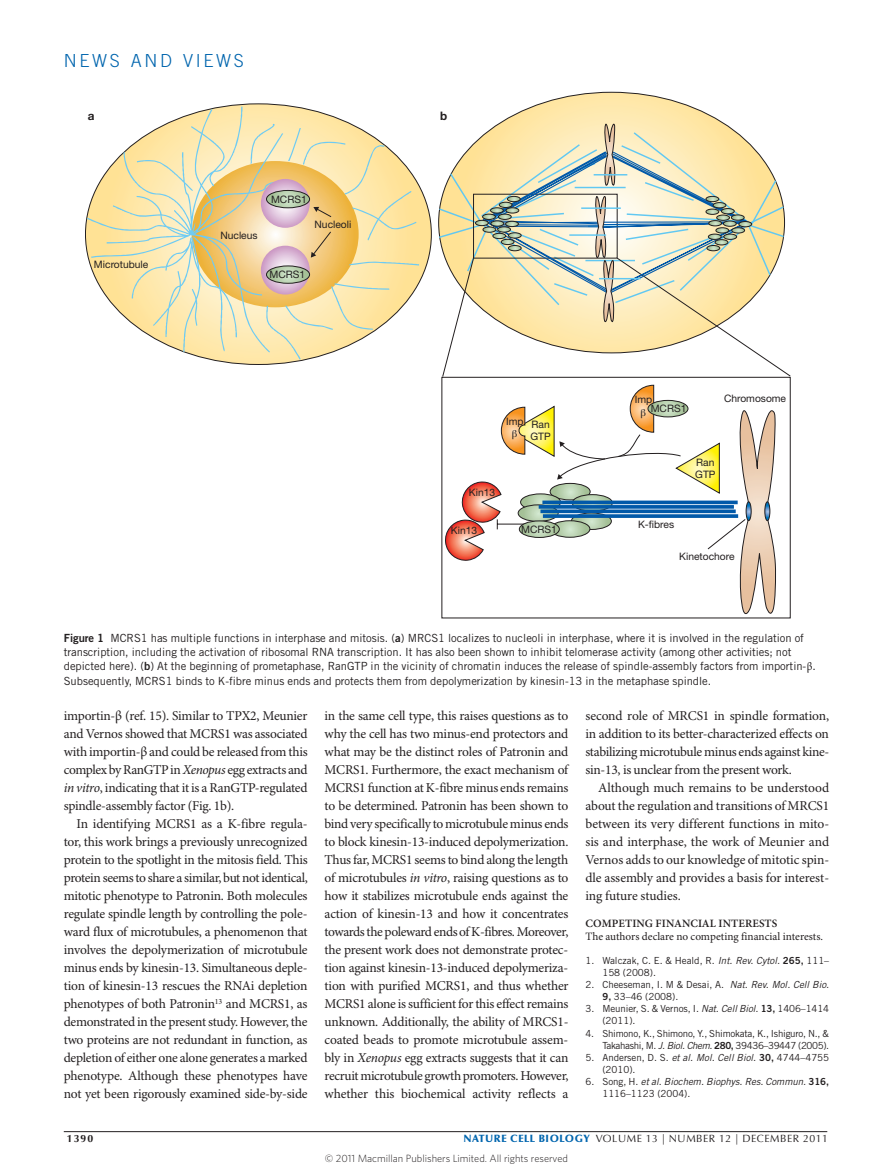
<style>
.page{position:relative;width:893px;height:1174px;background:#fff}
.page>*{position:absolute;margin:0;border:0;box-sizing:border-box;transform-origin:0 0}
.t1{font:300 18px "Trade Gothic LT Std";letter-spacing:.15em;color:#0165ae}
.Body_Text{font:13.5px/18px "Minion Pro";letter-spacing:-.015em;color:#231f20;text-align:justify}
.t2{font:700 11.7px "Helvetica Neue";color:#231f20}
.Figure_caption{font:11.25px/14.2px "Trade Gothic LT Std";letter-spacing:-.005em;color:#231f20}
.AcknowlBody_comp_int{font:11.25px "Minion Pro";color:#231f20}
.AcknowlTitle{font:600 11.25px "Minion Pro";letter-spacing:.01em;color:#231f20}
.t3{font:300 10.5px "Whitney";color:#231f20}
.t4{font:10.5px "Optima LT Std";letter-spacing:.05em;color:#231f20}
.t5{font:700 10.5px "Optima LT Std";color:#231f20}
.t6{font:10.2px/13.8px "Helvetica Neue";color:#231f20;text-align:right}
.RefNum{font:9.75px/12.1px "Trade Gothic LT Std";letter-spacing:-.01em;color:#231f20}
.RefNum-2{font:italic 9.75px/12.1px "Trade Gothic LT Std";letter-spacing:-.005em;color:#231f20}
.s1{font-family:"Trade Gothic LT Std Bd 2"}
.s2{font-family:"Minion Pro"}
.s3{font-style:italic}
.s4{font-style:normal}
.s5{font-family:"Trade Gothic LT Std Bd 2";font-style:normal}
.s6{font-weight:900;color:#0165ae}
</style>
<div class="page">
<hr style="left:64px;top:1131px;width:763px;height:1px;background:#231f20">
<svg style="left:498px;top:92px;width:226px;height:32px"></svg>
<svg style="left:85px;top:104px;width:346px;height:260px"></svg>
<svg style="left:87px;top:107px;width:196px;height:245px"></svg>
<svg style="left:132px;top:123px;width:287px;height:237px;background:#efddac"></svg>
<svg style="left:442px;top:124px;width:349px;height:253px"></svg>
<div style="left:706px;top:209px;width:13px;height:6px;border:1px solid #231f20;border-radius:50%"></div>
<hr style="left:569px;top:234px;width:37px;height:2px;background:#61c8f2">
<hr style="left:581px;top:207px;width:40px;height:2px;background:#61c8f2">
<hr style="left:594px;top:174px;width:33px;height:1px;background:#61c8f2">
<hr style="left:599px;top:278px;width:42px;height:1px;background:#61c8f2">
<svg style="left:444px;top:384px;width:347px;height:235px"></svg>
<h1 class="t1" style="left:64px;top:50px;width:182px">NEWS AND VIEWS</h1>
<p class="t2" style="left:88px;top:109px;width:8px">a</p>
<p class="t2" style="left:440px;top:109px;width:9px">b</p>
<p class="t6" style="left:94px;top:257px;width:56px">Microtubule</p>
<p class="t6" style="left:220px;top:228px;width:39px">Nucleus</p>
<p class="t6" style="left:271px;top:192px;width:37px">MCRS1</p>
<p class="t6" style="left:315px;top:217px;width:38px">Nucleoli</p>
<p class="t6" style="left:269px;top:267px;width:37px">MCRS1</p>
<p class="t6" style="left:506px;top:416px;width:46px">Imp Ran<br>GTP</p>
<p class="t6" style="left:469px;top:485px;width:28px">Kin13</p>
<p class="t6" style="left:451px;top:523px;width:28px">Kin13</p>
<p class="t6" style="left:521px;top:522px;width:37px">MCRS1</p>
<p class="t6" style="left:635px;top:392px;width:19px">Imp</p>
<p class="t6" style="left:651px;top:401px;width:37px">MCRS1</p>
<p class="t6" style="left:724px;top:391px;width:64px">Chromosome</p>
<p class="t6" style="left:638px;top:517px;width:38px">K-fibres</p>
<p class="t6" style="left:695px;top:455px;width:22px;line-height:12.3px;text-align:left">Ran<br>GTP</p>
<p class="t6" style="left:679px;top:549px;width:57px">Kinetochore</p>
<p class="Figure_caption" style="left:64px;top:630px;width:754px"><span class="s1">Figure 1</span> MCRS1 has multiple functions in interphase and mitosis. (<span class="s1">a</span>) MRCS1 localizes to nucleoli in interphase, where it is involved in the regulation of transcription, including the activation of ribosomal RNA transcription. It has also been shown to inhibit telomerase activity (among other activities; not depicted here). (<span class="s1">b</span>) At the beginning of prometaphase, RanGTP in the vicinity of chromatin induces the release of spindle-assembly factors from importin-<span class="s2">β</span>.<br>Subsequently, MCRS1 binds to K‑fibre minus ends and protects them from depolymerization by kinesin‑13 in the metaphase spindle.</p>
<p class="Body_Text" style="left:64px;top:707px;width:245px">importin-β (ref. 15). Similar to TPX2, Meunier and Vernos showed that MCRS1 was associated with importin-β and could be released from this complex by RanGTP in <span class="s3">Xenopus</span> egg extracts and <span class="s3">in vitro</span>, indicating that it is a RanGTP-regulated spindle-assembly factor (Fig. 1b).</p>
<p class="Body_Text" style="left:64px;top:815px;width:245px;text-indent:13px">In identifying MCRS1 as a K‑fibre regula&shy;tor, this work brings a previously unrecognized protein to the spotlight in the mitosis field. This protein seems to share a similar, but not identical, mitotic phenotype to Patronin. Both molecules regulate spindle length by controlling the pole&shy;ward flux of microtubules, a phenomenon that involves the depolymerization of microtubule minus ends by kinesin‑13. Simultaneous deple&shy;tion of kinesin‑13 rescues the RNAi depletion phenotypes of both Patronin<sup>13</sup> and MCRS1, as demonstrated in the present study. However, the two proteins are not redundant in function, as depletion of either one alone generates a marked phenotype. Although these phenotypes have not yet been rigorously examined side-by-side</p>
<p class="Body_Text" style="left:325px;top:707px;width:245px">in the same cell type, this raises questions as to why the cell has two minus-end protectors and what may be the distinct roles of Patronin and MCRS1. Furthermore, the exact mechanism of MCRS1 function at K‑fibre minus ends remains to be determined. Patronin has been shown to bind very specifically to microtubule minus ends to block kinesin‑13-induced depolymerization.<br>Thus far, MCRS1 seems to bind along the length of microtubules <span class="s3">in vitro</span>, raising questions as to how it stabilizes microtubule ends against the action of kinesin‑13 and how it concentrates towards the poleward ends of K‑fibres. Moreover, the present work does not demonstrate protec&shy;tion against kinesin‑13-induced depolymeriza&shy;tion with purified MCRS1, and thus whether MCRS1 alone is sufficient for this effect remains unknown. Additionally, the ability of MRCS1- coated beads to promote microtubule assem&shy;bly in <span class="s3">Xenopus</span> egg extracts suggests that it can recruit microtubule growth promoters. However, whether this biochemical activity reflects a</p>
<p class="Body_Text" style="left:585px;top:707px;width:245px">second role of MRCS1 in spindle formation, in addition to its better-characterized effects on stabilizing microtubule minus ends against kine&shy;sin‑13, is unclear from the present work.</p>
<p class="Body_Text" style="left:585px;top:779px;width:245px;text-indent:13px">Although much remains to be understood about the regulation and transitions of MRCS1 between its very different functions in mito&shy;sis and interphase, the work of Meunier and Vernos adds to our knowledge of mitotic spin&shy;dle assembly and provides a basis for interest&shy;ing future studies.</p>
<p class="AcknowlTitle" style="left:585px;top:916px;width:194px">COMPETING FINANCIAL INTERESTS</p>
<p class="AcknowlBody_comp_int" style="left:585px;top:929px;width:239px">The authors declare no competing financial interests.</p>
<p class="RefNum" style="left:602px;top:954px;width:228px;text-indent:-17px">1. Walczak, C. E. &amp; Heald, R. <span class="s3">Int. Rev. Cytol.</span> <span class="s1">265,</span> 111–<br>158 (2008).</p>
<p class="RefNum" style="left:602px;top:978px;width:228px;text-indent:-17px">2. Cheeseman, I. M &amp; Desai, A. <span class="s3">Nat. Rev. Mol. Cell Bio.<br></span><span class="s1">9,</span> 33–46 (2008).</p>
<p class="RefNum" style="left:602px;top:1002px;width:228px;text-indent:-17px">3. Meunier, S. &amp; Vernos, I. <span class="s3">Nat. Cell Biol.</span> <span class="s1">13,</span> 1406–1414 (2011).</p>
<p class="RefNum" style="left:585px;top:1026px;width:245px;text-align:right">4. Shimono, K., Shimono, Y., Shimokata, K., Ishiguro, N., &amp;<br>Takahashi, M. <span class="s3">J. Biol. Chem.</span> <span class="s1">280,</span> 39436–39447 (2005).</p>
<p class="RefNum" style="left:602px;top:1051px;width:228px;text-indent:-17px">5. Andersen, D. S. <span class="s3">et al. Mol. Cell Biol.</span> <span class="s1">30,</span> 4744–4755 (2010).</p>
<p class="RefNum-2" style="left:602px;top:1075px;width:228px;text-indent:-17px"><span class="s4">6. Song, H.</span> et al<span class="s4">.</span> Biochem. Biophys. Res. Commun. <span class="s5">316,<br></span><span class="s4">1116–1123 (2004).</span></p>
<p class="t5" style="left:67px;top:1132px;width:28px">1390</p>
<p class="t4" style="left:463px;top:1132px;width:366px"><span class="s6">NATURE CELL BIOLOGY</span> VOLUME 13 | NUMBER 12 | DECEMBER 2011</p>
<p class="t3" style="left:325px;top:1151px;width:245px">© 2011 Macmillan Publishers Limited. All rights reserved</p>
</div>
